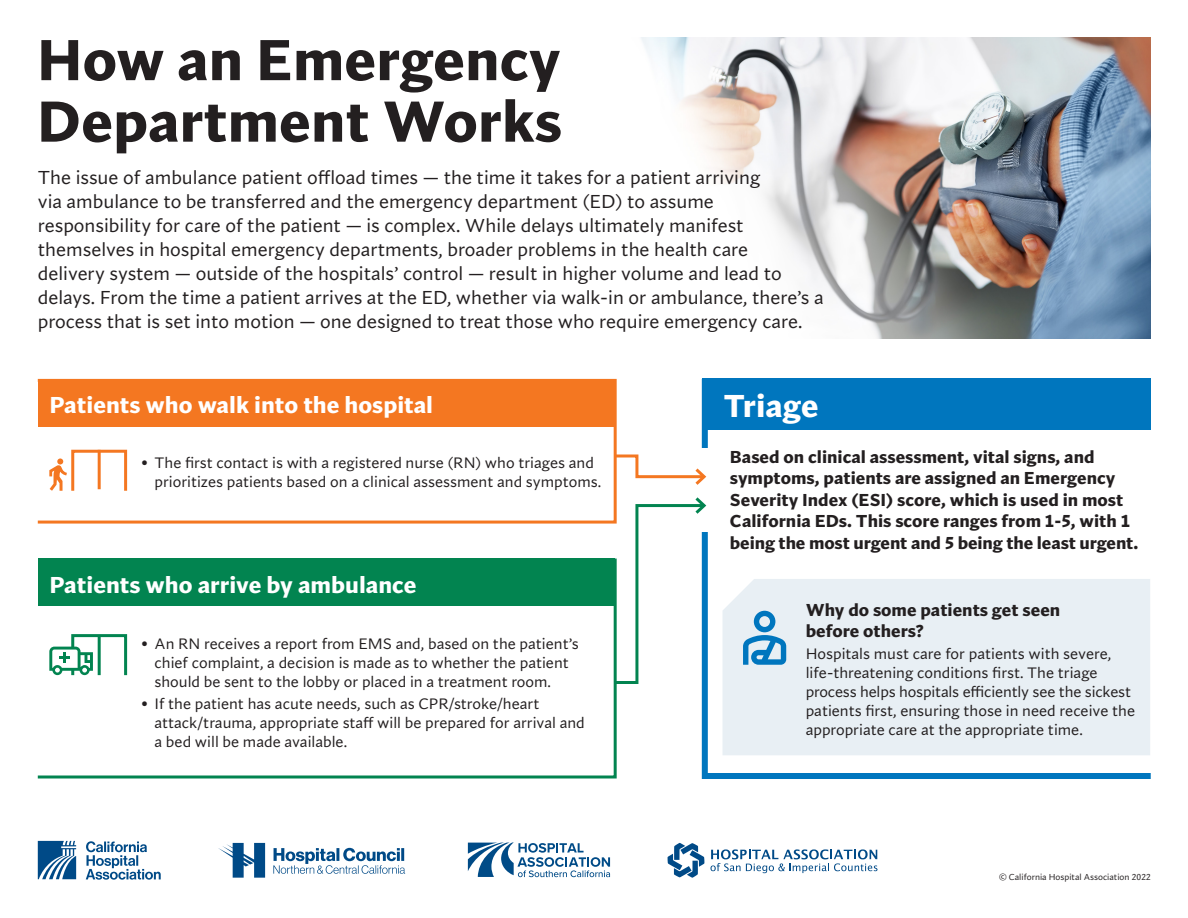
<style>
.page{position:relative;width:1188px;height:918px;background:#fff}
.page>*{position:absolute;margin:0;border:0;box-sizing:border-box;transform-origin:0 0}
.Main_Title{font:700 60px/61.5px "Seaford";color:#231f20}
.Bullet_List{font:700 33px "Seaford";color:#fff}
.Bullet_List-2{font:700 24px "Seaford";color:#fff}
.Body_Intro_Text{font:19.5px/24px "Seaford";color:#231f20}
.Bullet_List-3{font:700 18px/21.6px "Seaford";color:#231f20}
.Bullet_List-4{font:15.75px/18.9px "Seaford";color:#231f20}
.t1{font:9px "Seaford";color:#231f20}
</style>
<div class="page">
<svg style="left:710px;top:849px;width:168px;height:24px"></svg>
<svg style="left:668px;top:843px;width:36px;height:35px"></svg>
<svg style="left:273px;top:848px;width:132px;height:26px"></svg>
<svg style="left:218px;top:843px;width:47px;height:35px"></svg>
<img style="left:641px;top:38px;width:510px;height:300px">
<svg style="left:86px;top:841px;width:75px;height:39px"></svg>
<svg style="left:38px;top:841px;width:38px;height:38px"></svg>
<svg style="left:468px;top:842px;width:142px;height:35px"></svg>
<div style="left:723px;top:579px;width:424px;height:176px;background:#e8eff4"></div>
<div style="left:702px;top:379px;width:449px;height:51px;background:#0076be"></div>
<div style="left:702px;top:379px;width:452px;height:400px;border:6px solid #0076be"></div>
<div style="left:685px;top:449px;width:38px;height:83px;background:#fff"></div>
<div style="left:38px;top:379px;width:578px;height:48px;background:#f47721"></div>
<div style="left:71px;top:450px;width:56px;height:42px;border:3px solid #f47721"></div>
<hr style="left:98px;top:450px;width:3px;height:39px;background:#f47721">
<svg style="left:49px;top:458px;width:18px;height:33px"></svg>
<div style="left:36px;top:379px;width:581px;height:145px;border:3px solid #f47721"></div>
<svg style="left:613px;top:453px;width:94px;height:35px"></svg>
<svg style="left:612px;top:494px;width:97px;height:192px"></svg>
<svg style="left:37px;top:557px;width:581px;height:222px"></svg>
<div style="left:38px;top:559px;width:577px;height:47px;background:#028450"></div>
<svg style="left:743px;top:611px;width:43px;height:54px"></svg>
<p class="Main_Title" style="left:37px;top:26px;width:527px">How an Emergency<br>Department Works</p>
<p class="Body_Intro_Text" style="left:38px;top:165px;width:787px">The issue of ambulance patient offload times — the time it takes for a patient arriving<br>via ambulance to be transferred and the emergency department (ED) to assume responsibility for care of the patient — is complex. While delays ultimately manifest themselves in hospital emergency departments, broader problems in the health care<br>delivery system — outside of the hospitals’ control — result in higher volume and lead to delays. From the time a patient arrives at the ED, whether via walk-in or ambulance, there’s a process that is set into motion — one designed to treat those who require emergency care.</p>
<p class="Bullet_List-2" style="left:49px;top:389px;width:385px">Patients who walk into the hospital</p>
<p class="Bullet_List-4" style="left:154px;top:453px;width:448px;text-indent:-14px">• The first contact is with a registered nurse (RN) who triages and prioritizes patients based on a clinical assessment and symptoms.</p>
<p class="Bullet_List-2" style="left:49px;top:569px;width:369px">Patients who arrive by ambulance</p>
<p class="Bullet_List-4" style="left:154px;top:634px;width:426px;text-indent:-14px">• An RN receives a report from EMS and, based on the patient’s chief complaint, a decision is made as to whether the patient should be sent to the lobby or placed in a treatment room.</p>
<p class="Bullet_List-4" style="left:154px;top:694px;width:432px;text-indent:-14px">• If the patient has acute needs, such as CPR/stroke/heart attack/trauma, appropriate staff will be prepared for arrival and a bed will be made available.</p>
<p class="Bullet_List" style="left:723px;top:383px;width:97px">Triage</p>
<p class="Bullet_List-3" style="left:730px;top:445px;width:410px">Based on clinical assessment, vital signs, and symptoms, patients are assigned an Emergency Severity Index (ESI) score, which is used in most California EDs. This score ranges from 1-5, with 1 being the most urgent and 5 being the least urgent.</p>
<p class="Bullet_List-3" style="left:806px;top:598px;width:256px">Why do some patients get seen before others?</p>
<p class="Bullet_List-4" style="left:806px;top:644px;width:331px">Hospitals must care for patients with severe, life-threatening conditions first. The triage process helps hospitals efficiently see the sickest patients first, ensuring those in need receive the appropriate care at the appropriate time.</p>
<p class="t1" style="left:999px;top:871px;width:153px">© California Hospital Association 2022</p>
</div>
